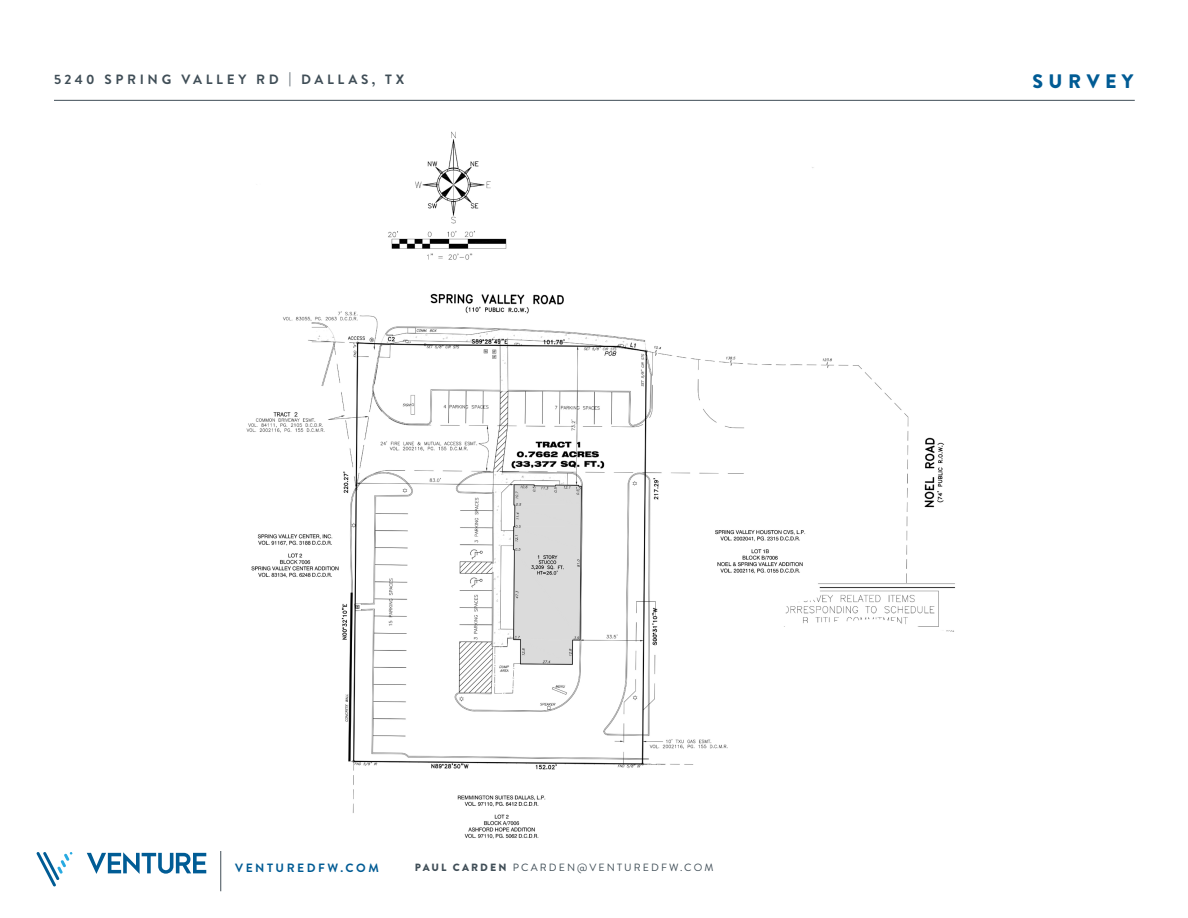
<style>
.page{position:relative;width:1188px;height:918px;background:#fff}
.page>*{position:absolute;margin:0;border:0;box-sizing:border-box;transform-origin:0 0}
.t1{font:900 19.5px "Brandon Grotesque";letter-spacing:.28em;color:#005b94}
.t2{font:700 13.5px "Brandon Grotesque";letter-spacing:.27em;color:#404e57}
.t3{font:700 12px "Brandon Grotesque";letter-spacing:.21em;color:#005b94}
.t4{font:10.5px "Brandon Grotesque";letter-spacing:.2em;color:#404e57}
.s1{font-weight:900}
</style>
<div class="page">
<hr style="left:220px;top:841px;width:1px;height:50px;background:#404e57">
<svg style="left:37px;top:852px;width:36px;height:34px"></svg>
<svg style="left:87px;top:852px;width:119px;height:22px"></svg>
<hr style="left:54px;top:100px;width:1081px;height:1px;background:#404e57">
<img style="left:220px;top:131px;width:736px;height:720px">
<p class="t2" style="left:54px;top:70px;width:352px">5240 SPRING VALLEY RD | DALLAS, TX</p>
<h1 class="t1" style="left:1032px;top:67px;width:102px">SURVEY</h1>
<p class="t3" style="left:235px;top:860px;width:145px">VENTUREDFW.COM</p>
<p class="t4" style="left:415px;top:860px;width:300px"><span class="s1">PAUL CARDEN</span> PCARDEN@VENTUREDFW.COM</p>
</div>
